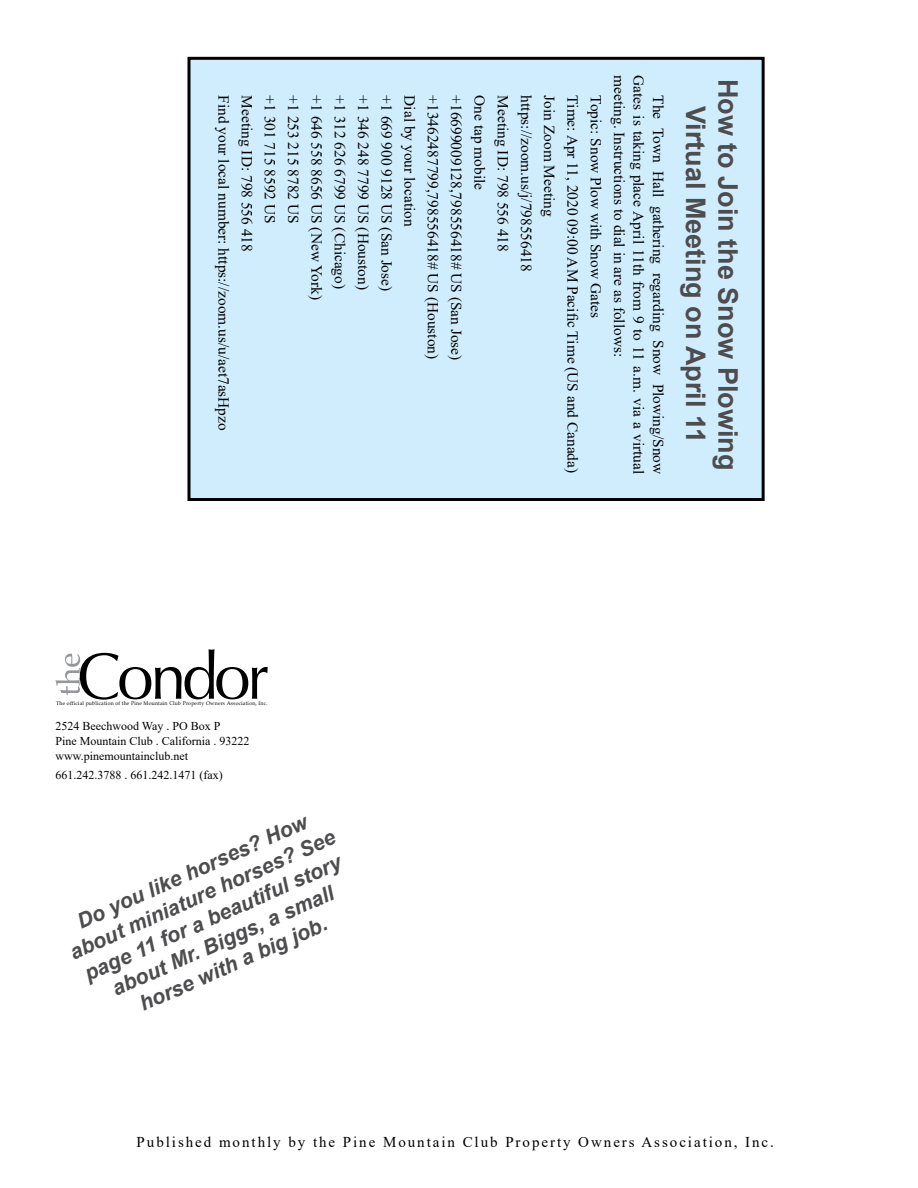
<style>
.page{position:relative;width:918px;height:1188px;background:#fff}
.page>*{position:absolute;margin:0;border:0;box-sizing:border-box;transform-origin:0 0}
.t1{font:700 27px/32.4px "Arial";color:#4d4d4f;text-align:center}
.t2{font:italic 700 21px/25.2px "Arial";color:#4d4d4f;text-align:center}
.t3{font:15.3px "Times New Roman";color:#000}
.t4{font:15px "Times New Roman";letter-spacing:.13em;color:#000}
.t5{font:12px/15px "Times New Roman";color:#000}
.t6{font:5.25px "Palatino";letter-spacing:.04em;color:#000}
</style>
<div class="page">
<svg style="left:55px;top:649px;width:213px;height:51px"></svg>
<div style="left:189px;top:58px;width:574px;height:442px;background:#cfedfc"></div>
<div style="left:188px;top:57px;width:577px;height:444px;border:3px solid #000"></div>
<p class="t3" style="left:234px;top:95px;width:337px;rotate:90deg">Find your local number: https://zoom.us/u/aet7asHpzo</p>
<p class="t3" style="left:258px;top:95px;width:158px;rotate:90deg">Meeting ID: 798 556 418</p>
<p class="t3" style="left:281px;top:95px;width:130px;rotate:90deg">+1 301 715 8592 US</p>
<p class="t3" style="left:304px;top:95px;width:130px;rotate:90deg">+1 253 215 8782 US</p>
<p class="t3" style="left:327px;top:95px;width:206px;rotate:90deg">+1 646 558 8656 US (New York)</p>
<p class="t3" style="left:351px;top:95px;width:195px;rotate:90deg">+1 312 626 6799 US (Chicago)</p>
<p class="t3" style="left:374px;top:95px;width:196px;rotate:90deg">+1 346 248 7799 US (Houston)</p>
<p class="t3" style="left:397px;top:95px;width:197px;rotate:90deg">+1 669 900 9128 US (San Jose)</p>
<p class="t3" style="left:421px;top:95px;width:133px;rotate:90deg">Dial by your location</p>
<p class="t3" style="left:444px;top:95px;width:265px;rotate:90deg">+13462487799,798556418# US (Houston)</p>
<p class="t3" style="left:467px;top:95px;width:266px;rotate:90deg">+16699009128,798556418# US (San Jose)</p>
<p class="t3" style="left:490px;top:95px;width:96px;rotate:90deg">One tap mobile</p>
<p class="t3" style="left:514px;top:95px;width:158px;rotate:90deg">Meeting ID: 798 556 418</p>
<p class="t3" style="left:537px;top:95px;width:178px;rotate:90deg">https://zoom.us/j/798556418</p>
<p class="t3" style="left:560px;top:95px;width:123px;rotate:90deg">Join Zoom Meeting</p>
<p class="t3" style="left:583px;top:95px;width:379px;rotate:90deg">Time: Apr 11, 2020 09:00 AM Pacific Time (US and Canada)</p>
<p class="t3" style="left:607px;top:95px;width:224px;rotate:90deg">Topic: Snow Plow with Snow Gates</p>
<p class="t3" style="left:630px;top:75px;width:283px;rotate:90deg">meeting. Instructions to dial in are as follows:</p>
<p class="t3" style="left:650px;top:75px;width:401px;rotate:90deg">Gates is taking place April 11th from 9 to 11 a.m. via a virtual</p>
<p class="t3" style="left:669px;top:95px;width:380px;rotate:90deg">The Town Hall gathering regarding Snow Plowing/Snow</p>
<h1 class="t1" style="left:744px;top:79px;width:393px;rotate:90deg">How to Join the Snow Plowing<br>Virtual Meeting on April 11</h1>
<p class="t6" style="left:56px;top:700px;width:213px">The official publication of the Pine Mountain Club Property Owners Association, Inc.</p>
<p class="t5" style="left:55px;top:718px;width:196px">2524 Beechwood Way . PO Box P<br>Pine Mountain Club . California . 93222 www.pinemountainclub.net</p>
<p class="t5" style="left:55px;top:767px;width:169px">661.242.3788 . 661.242.1471 (fax)</p>
<h2 class="t2" style="left:56px;top:919px;width:290px;rotate:-24deg">Do you like horses? How about miniature horses? See page 11 for a beautiful story about Mr. Biggs, a small horse with a big job.</h2>
<p class="t4" style="left:137px;top:1132px;width:639px">Published monthly by the Pine Mountain Club Property Owners Association, Inc.</p>
</div>
